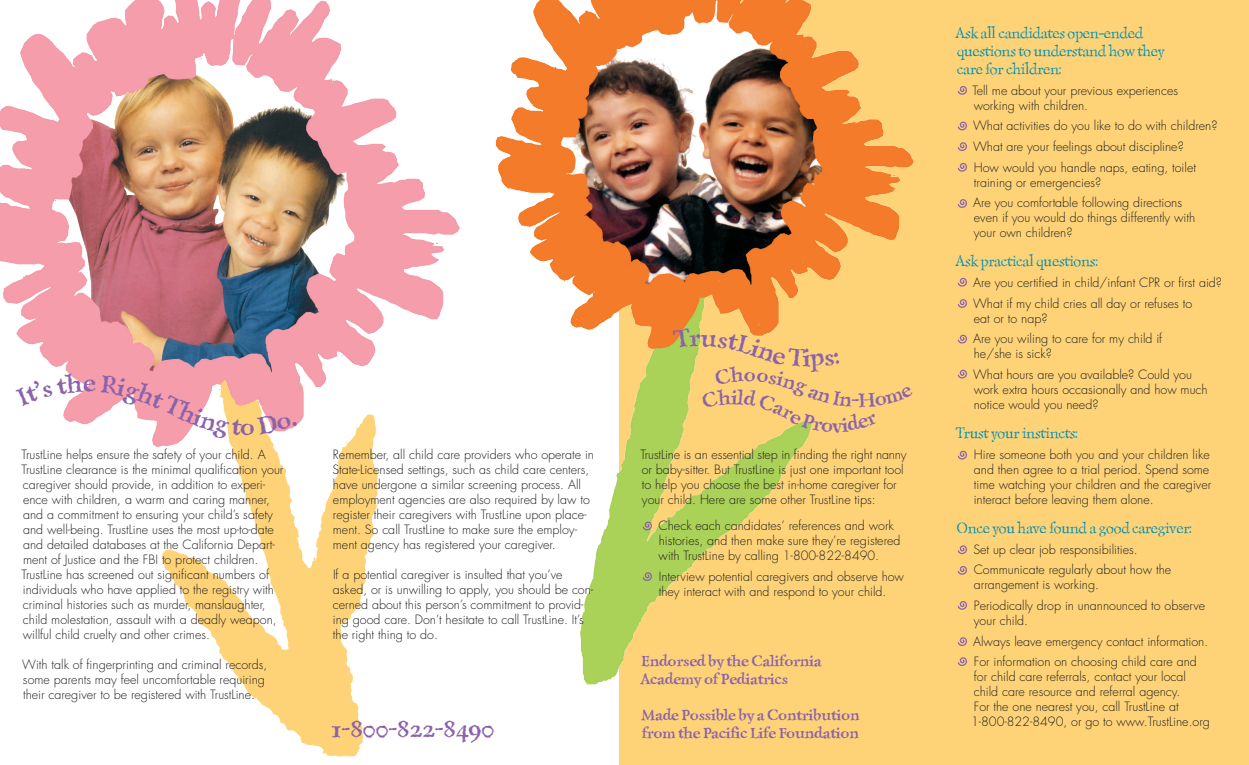
<style>
.page{position:relative;width:1249px;height:765px;background:#fff}
.page>*{position:absolute;margin:0;border:0;box-sizing:border-box;transform-origin:0 0}
.t1{font:25px "Lazur Antiq Text C Bold";color:#8c62aa}
.t2{font:22.5px "Lazur Antiq Text C Bold";color:#8c62aa}
.t3{font:15px/18px "Lazur Antiq Text C";color:#008fb3}
.t4{font:15px/18px "Lazur Antiq Text C Bold";color:#8c62aa}
.t5{font:300 12.5px/15px "Futura";color:#231f20}
</style>
<div class="page">
<svg style="left:162px;top:468px;width:215px;height:288px"></svg>
<svg style="left:341px;top:754px;width:8px;height:2px"></svg>
<img style="left:0;top:0;width:460px;height:468px">
<div style="left:619px;top:0;width:630px;height:765px;background:#fed378"></div>
<img style="left:495px;top:0;width:419px;height:685px">
<svg style="left:957px;top:86px;width:10px;height:9px"></svg>
<svg style="left:957px;top:121px;width:10px;height:10px"></svg>
<svg style="left:957px;top:199px;width:10px;height:9px"></svg>
<svg style="left:957px;top:162px;width:10px;height:10px"></svg>
<svg style="left:957px;top:142px;width:10px;height:9px"></svg>
<svg style="left:957px;top:369px;width:10px;height:10px"></svg>
<svg style="left:957px;top:334px;width:10px;height:10px"></svg>
<svg style="left:957px;top:299px;width:10px;height:9px"></svg>
<svg style="left:957px;top:277px;width:10px;height:10px"></svg>
<svg style="left:957px;top:601px;width:10px;height:9px"></svg>
<svg style="left:957px;top:566px;width:10px;height:9px"></svg>
<svg style="left:958px;top:545px;width:9px;height:10px"></svg>
<svg style="left:957px;top:450px;width:10px;height:10px"></svg>
<svg style="left:957px;top:657px;width:10px;height:9px"></svg>
<svg style="left:957px;top:637px;width:10px;height:9px"></svg>
<svg style="left:642px;top:571px;width:10px;height:11px"></svg>
<svg style="left:642px;top:520px;width:10px;height:11px"></svg>
<svg style="left:16px;top:372px;width:67px;height:35px"></svg>
<svg style="left:100px;top:374px;width:142px;height:66px"></svg>
<svg style="left:257px;top:414px;width:40px;height:21px"></svg>
<svg style="left:673px;top:328px;width:240px;height:105px"></svg>
<p class="t1" style="left:82px;top:366px;width:14px">e</p>
<p class="t1" style="left:239px;top:410px;width:16px">o</p>
<p class="t5" style="left:22px;top:447px;width:263px">TrustLine helps ensure the safety of your child. A TrustLine clearance is the minimal qualification your caregiver should provide, in addition to experi&shy;ence with children, a warm and caring manner, and a commitment to ensuring your child’s safety and well-being. TrustLine uses the most up-to-date and detailed databases at the California Depart&shy;ment of Justice and the FBI to protect children.<br>TrustLine has screened out significant numbers of individuals who have applied to the registry with criminal histories such as murder, manslaughter, child molestation, assault with a deadly weapon, willful child cruelty and other crimes.</p>
<p class="t5" style="left:22px;top:657px;width:247px">With talk of fingerprinting and criminal records, some parents may feel uncomfortable requiring their caregiver to be registered with TrustLine.</p>
<p class="t5" style="left:332px;top:447px;width:263px">Remember, all child care providers who operate in State-Licensed settings, such as child care centers, have undergone a similar screening process. All employment agencies are also required by law to register their caregivers with TrustLine upon place&shy;ment. So call TrustLine to make sure the employ&shy;ment agency has registered your caregiver.</p>
<p class="t5" style="left:333px;top:567px;width:262px">If a potential caregiver is insulted that you’ve asked, or is unwilling to apply, you should be con&shy;cerned about this person’s commitment to provid&shy;ing good care. Don’t hesitate to call TrustLine. It’s the right thing to do.</p>
<p class="t2" style="left:330px;top:714px;width:165px">1-800-822-8490</p>
<p class="t5" style="left:640px;top:447px;width:268px">TrustLine is an essential step in finding the right nanny or baby-sitter. But TrustLine is just one important tool to help you choose the best in-home caregiver for your child. Here are some other TrustLine tips:</p>
<p class="t5" style="left:658px;top:518px;width:243px">Check each candidates’ references and work histories, and then make sure they’re registered with TrustLine by calling 1-800-822-8490.</p>
<p class="t5" style="left:659px;top:569px;width:247px">Interview potential caregivers and observe how they interact with and respond to your child.</p>
<p class="t4" style="left:639px;top:651px;width:183px">Endorsed by the California<br>Academy of Pediatrics</p>
<p class="t4" style="left:640px;top:705px;width:220px">Made Possible by a Contribution from the Pacific Life Foundation</p>
<p class="t3" style="left:954px;top:23px;width:211px">Ask all candidates open-ended questions to understand how they care for children:</p>
<p class="t5" style="left:972px;top:83px;width:207px">Tell me about your previous experiences working with children.</p>
<p class="t5" style="left:973px;top:119px;width:246px">What activities do you like to do with children?</p>
<p class="t5" style="left:973px;top:139px;width:212px">What are your feelings about discipline?</p>
<p class="t5" style="left:974px;top:160px;width:224px">How would you handle naps, eating, toilet training or emergencies?</p>
<p class="t5" style="left:973px;top:196px;width:224px">Are you comfortable following directions even if you would do things differently with your own children?</p>
<p class="t3" style="left:954px;top:252px;width:144px">Ask practical questions:</p>
<p class="t5" style="left:973px;top:275px;width:250px">Are you certified in child/infant CPR or first aid?</p>
<p class="t5" style="left:973px;top:296px;width:221px">What if my child cries all day or refuses to eat or to nap?</p>
<p class="t5" style="left:973px;top:332px;width:191px">Are you wiling to care for my child if he/she is sick?</p>
<p class="t5" style="left:973px;top:367px;width:236px">What hours are you available? Could you work extra hours occasionally and how much notice would you need?</p>
<p class="t3" style="left:955px;top:424px;width:123px">Trust your instincts:</p>
<p class="t5" style="left:974px;top:447px;width:239px">Hire someone both you and your children like and then agree to a trial period. Spend some time watching your children and the caregiver interact before leaving them alone.</p>
<p class="t3" style="left:956px;top:518px;width:236px">Once you have found a good caregiver:</p>
<p class="t5" style="left:973px;top:542px;width:166px">Set up clear job responsibilities.</p>
<p class="t5" style="left:973px;top:563px;width:199px">Communicate regularly about how the arrangement is working.</p>
<p class="t5" style="left:974px;top:598px;width:233px">Periodically drop in unannounced to observe your child.</p>
<p class="t5" style="left:973px;top:634px;width:237px">Always leave emergency contact information.</p>
<p class="t5" style="left:971px;top:655px;width:240px">For information on choosing child care and for child care referrals, contact your local child care resource and referral agency.<br>For the one nearest you, call TrustLine at 1-800-822-8490, or go to www.TrustLine.org</p>
</div>
